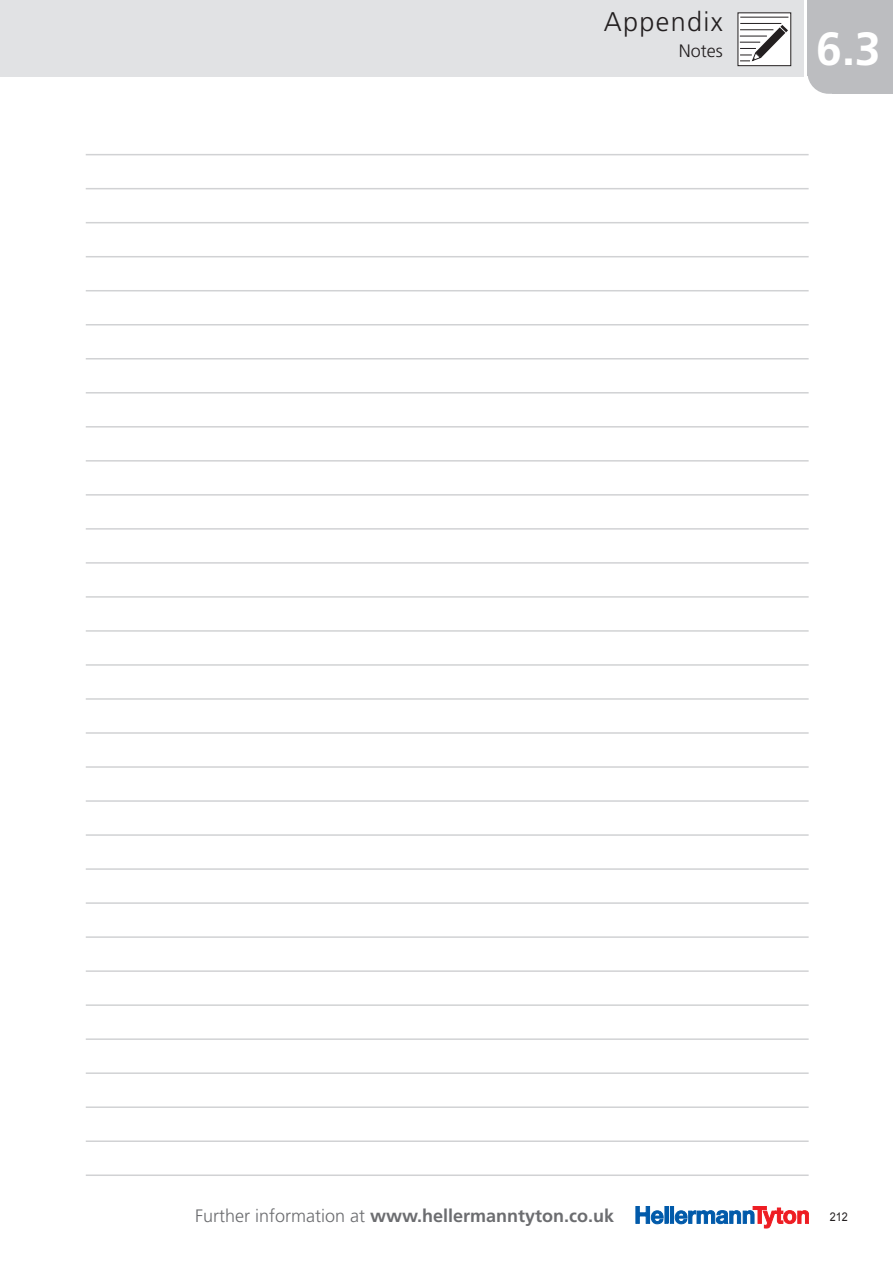
<style>
.page{position:relative;width:893px;height:1263px;background:#fff}
.page>*{position:absolute;margin:0;border:0;box-sizing:border-box;transform-origin:0 0}
.t1{font:700 46.5px "Frutiger";color:#fff}
.t2{font:300 27px "Frutiger";letter-spacing:.05em;color:#231f20}
.t3{font:700 18px "Frutiger";color:#6c6d70}
.t4{font:300 18px "Frutiger";color:#231f20}
.t5{font:12px "Arial";color:#231f20;scale:.9 1}
.s1{font-weight:300}
</style>
<div class="page">
<div style="left:0;top:0;width:804px;height:77px;background:#e1e2e4"></div>
<div style="left:807px;top:0;width:85px;height:94px;background:#bcbdc0;border-radius:21px"></div>
<div style="left:807px;top:0;width:86px;height:76px;background:#bcbdc0"></div>
<div style="left:833px;top:70px;width:60px;height:24px;background:#bcbdc0"></div>
<svg style="left:636px;top:1206px;width:28px;height:18px"></svg>
<div style="left:665px;top:1206px;width:3px;height:18px;border:1px solid #015aaa"></div>
<div style="left:670px;top:1206px;width:4px;height:18px;border:1px solid #015aaa"></div>
<svg style="left:675px;top:1206px;width:134px;height:22px"></svg>
<div style="left:738px;top:13px;width:53px;height:53px;background:#fff"></div>
<svg style="left:740px;top:25px;width:48px;height:36px"></svg>
<hr style="left:740px;top:29px;width:33px;height:1px;background:#231f20">
<hr style="left:740px;top:23px;width:41px;height:1px;background:#231f20">
<hr style="left:740px;top:17px;width:48px;height:1px;background:#231f20">
<hr style="left:86px;top:154px;width:723px;height:1px;background:#d1d2d4">
<hr style="left:86px;top:188px;width:723px;height:1px;background:#d1d2d4">
<hr style="left:86px;top:222px;width:723px;height:1px;background:#d1d2d4">
<hr style="left:86px;top:256px;width:723px;height:1px;background:#d1d2d4">
<hr style="left:86px;top:290px;width:723px;height:1px;background:#d1d2d4">
<hr style="left:86px;top:324px;width:723px;height:1px;background:#d1d2d4">
<hr style="left:86px;top:358px;width:723px;height:1px;background:#d1d2d4">
<hr style="left:86px;top:392px;width:723px;height:1px;background:#d1d2d4">
<hr style="left:86px;top:426px;width:723px;height:2px;background:#d1d2d4">
<hr style="left:86px;top:460px;width:723px;height:2px;background:#d1d2d4">
<hr style="left:86px;top:494px;width:723px;height:2px;background:#d1d2d4">
<hr style="left:86px;top:528px;width:723px;height:2px;background:#d1d2d4">
<hr style="left:86px;top:562px;width:723px;height:2px;background:#d1d2d4">
<hr style="left:86px;top:596px;width:723px;height:2px;background:#d1d2d4">
<hr style="left:86px;top:630px;width:723px;height:2px;background:#d1d2d4">
<hr style="left:86px;top:664px;width:723px;height:2px;background:#d1d2d4">
<hr style="left:86px;top:698px;width:723px;height:2px;background:#d1d2d4">
<hr style="left:86px;top:732px;width:723px;height:2px;background:#d1d2d4">
<hr style="left:86px;top:766px;width:723px;height:2px;background:#d1d2d4">
<hr style="left:86px;top:800px;width:723px;height:2px;background:#d1d2d4">
<hr style="left:86px;top:834px;width:723px;height:2px;background:#d1d2d4">
<hr style="left:86px;top:868px;width:723px;height:2px;background:#d1d2d4">
<hr style="left:86px;top:902px;width:723px;height:2px;background:#d1d2d4">
<hr style="left:86px;top:936px;width:723px;height:2px;background:#d1d2d4">
<hr style="left:86px;top:970px;width:723px;height:2px;background:#d1d2d4">
<hr style="left:86px;top:1004px;width:723px;height:2px;background:#d1d2d4">
<hr style="left:86px;top:1038px;width:723px;height:2px;background:#d1d2d4">
<hr style="left:86px;top:1072px;width:723px;height:2px;background:#d1d2d4">
<hr style="left:86px;top:1106px;width:723px;height:2px;background:#d1d2d4">
<hr style="left:86px;top:1140px;width:723px;height:2px;background:#d1d2d4">
<hr style="left:86px;top:1174px;width:723px;height:2px;background:#d1d2d4">
<h2 class="t2" style="left:604px;top:11px;width:120px">Appendix</h2>
<p class="t4" style="left:679px;top:43px;width:46px">Notes</p>
<h1 class="t1" style="left:816px;top:30px;width:66px">6.3</h1>
<p class="t3" style="left:195px;top:1209px;width:421px"><span class="s1">Further information at</span> www.hellermanntyton.co.uk</p>
<p class="t5" style="left:830px;top:1210px;width:22px">212</p>
</div>
